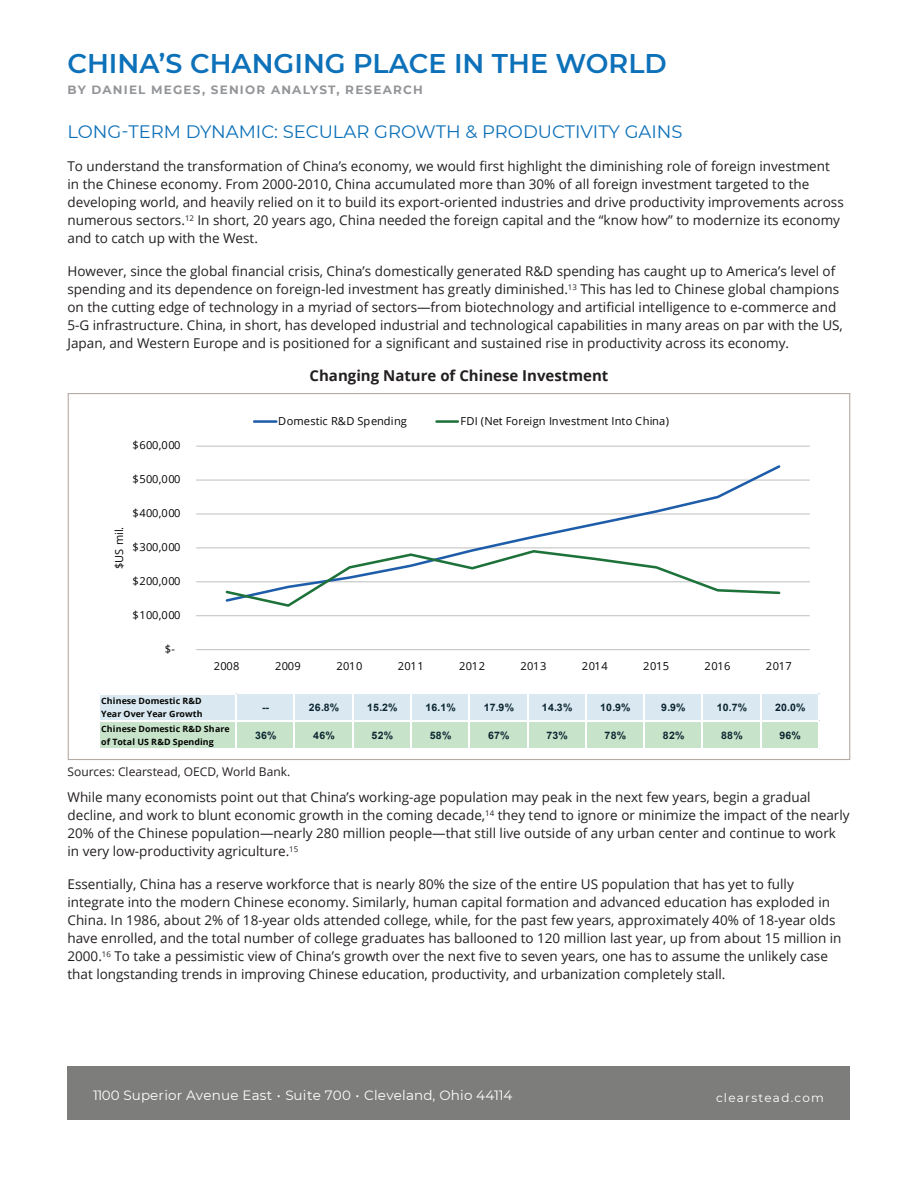
<style>
.page{position:relative;width:918px;height:1188px;background:#fff}
.page>*{position:absolute;margin:0;border:0;box-sizing:border-box;transform-origin:0 0}
.t1{font:600 27px "Montserrat";color:#0d71b9}
.t2{font:18px "Montserrat";color:#0d71b9}
.t3{font:700 15px "Open Sans";color:#231f20}
.t4{font:13.5px/18px "Open Sans";color:#231f20}
.t5{font:13.5px "Montserrat";letter-spacing:.015em;color:#fff}
.t6{font:700 12px "Montserrat";letter-spacing:.1em;color:#939598}
.t7{font:12px "Open Sans";color:#231f20}
.t8{font:12px "Montserrat";letter-spacing:.105em;color:#fff}
.t9{font:11.1px "Open Sans";color:#040503}
.t10{font:10.95px "Open Sans";letter-spacing:.025em;color:#040503}
.t11{font:10.95px "Open Sans";color:#040503}
.t12{font:700 10.35px "Arial";letter-spacing:.025em;color:#0c2631}
.t13{font:700 8.7px/13px "Open Sans";letter-spacing:.005em;color:#040503}
</style>
<div class="page">
<div style="left:68px;top:1066px;width:782px;height:54px;background:#7d7e7c"></div>
<hr style="left:196px;top:615px;width:614px;height:1px;background:#bfbebe">
<hr style="left:196px;top:581px;width:614px;height:1px;background:#bfbebe">
<hr style="left:196px;top:547px;width:614px;height:1px;background:#bfbebe">
<hr style="left:196px;top:514px;width:614px;height:1px;background:#bfbebe">
<hr style="left:196px;top:480px;width:614px;height:1px;background:#bfbebe">
<hr style="left:196px;top:446px;width:614px;height:1px;background:#bfbebe">
<hr style="left:196px;top:649px;width:614px;height:1px;background:#bfbebe">
<svg style="left:224px;top:465px;width:559px;height:118px"></svg>
<svg style="left:224px;top:549px;width:558px;height:58px"></svg>
<hr style="left:254px;top:420px;width:22px;height:3px;background:#1e5daa">
<hr style="left:437px;top:420px;width:21px;height:3px;background:#1c7239">
<div style="left:100px;top:694px;width:719px;height:27px;background:#dae9f1"></div>
<div style="left:100px;top:721px;width:719px;height:28px;background:#c7e4ca"></div>
<hr style="left:99px;top:694px;width:138px;height:1px;background:#fff">
<hr style="left:237px;top:694px;width:582px;height:1px;background:#fff">
<hr style="left:100px;top:720px;width:719px;height:1px;background:#fff">
<hr style="left:236px;top:695px;width:1px;height:54px;background:#fff">
<hr style="left:294px;top:694px;width:1px;height:55px;background:#fff">
<hr style="left:352px;top:694px;width:1px;height:55px;background:#fff">
<hr style="left:410px;top:694px;width:2px;height:55px;background:#fff">
<hr style="left:469px;top:694px;width:1px;height:55px;background:#fff">
<hr style="left:527px;top:694px;width:1px;height:55px;background:#fff">
<hr style="left:585px;top:694px;width:1px;height:55px;background:#fff">
<hr style="left:644px;top:694px;width:1px;height:55px;background:#fff">
<hr style="left:702px;top:694px;width:1px;height:55px;background:#fff">
<hr style="left:760px;top:694px;width:1px;height:55px;background:#fff">
<hr style="left:100px;top:748px;width:719px;height:1px;background:#fff">
<hr style="left:818px;top:694px;width:1px;height:55px;background:#fff">
<h1 class="t1" style="left:68px;top:45px;width:601px">CHINA’S CHANGING PLACE IN THE WORLD</h1>
<p class="t6" style="left:68px;top:81px;width:357px">BY DANIEL MEGES, SENIOR ANALYST, RESEARCH</p>
<h2 class="t2" style="left:68px;top:120px;width:617px">LONG-TERM DYNAMIC: SECULAR GROWTH &amp; PRODUCTIVITY GAINS</h2>
<p class="t4" style="left:68px;top:157px;width:778px">To understand the transformation of China’s economy, we would first highlight the diminishing role of foreign investment in the Chinese economy. From 2000-2010, China accumulated more than 30% of all foreign investment targeted to the developing world, and heavily relied on it to build its export-oriented industries and drive productivity improvements across numerous sectors.<sup>12</sup> In short, 20 years ago, China needed the foreign capital and the “know how” to modernize its economy and to catch up with the West.</p>
<p class="t4" style="left:67px;top:262px;width:777px">However, since the global financial crisis, China’s domestically generated R&amp;D spending has caught up to America’s level of spending and its dependence on foreign-led investment has greatly diminished.<sup>13</sup> This has led to Chinese global champions on the cutting edge of technology in a myriad of sectors—from biotechnology and artificial intelligence to e-commerce and 5-G infrastructure. China, in short, has developed industrial and technological capabilities in many areas on par with the US, Japan, and Western Europe and is positioned for a significant and sustained rise in productivity across its economy.</p>
<p class="t3" style="left:310px;top:365px;width:300px">Changing Nature of Chinese Investment</p>
<p class="t10" style="left:133px;top:438px;width:50px">$600,000</p>
<p class="t10" style="left:133px;top:472px;width:50px">$500,000</p>
<p class="t9" style="left:111px;top:569px;width:43px;rotate:-90deg">$US mil.</p>
<p class="t10" style="left:133px;top:506px;width:50px">$400,000</p>
<p class="t10" style="left:133px;top:540px;width:50px">$300,000</p>
<p class="t10" style="left:133px;top:574px;width:50px">$200,000</p>
<p class="t10" style="left:133px;top:608px;width:50px">$100,000</p>
<p class="t10" style="left:165px;top:641px;width:12px">$-</p>
<p class="t11" style="left:278px;top:414px;width:130px">Domestic R&amp;D Spending</p>
<p class="t10" style="left:461px;top:414px;width:210px">FDI (Net Foreign Investment Into China)</p>
<p class="t10" style="left:214px;top:658px;width:27px">2008</p>
<p class="t10" style="left:275px;top:658px;width:27px">2009</p>
<p class="t10" style="left:336px;top:658px;width:27px">2010</p>
<p class="t10" style="left:398px;top:658px;width:27px">2011</p>
<p class="t10" style="left:459px;top:658px;width:27px">2012</p>
<p class="t10" style="left:521px;top:658px;width:27px">2013</p>
<p class="t10" style="left:582px;top:658px;width:27px">2014</p>
<p class="t10" style="left:643px;top:658px;width:27px">2015</p>
<p class="t10" style="left:705px;top:658px;width:27px">2016</p>
<p class="t10" style="left:766px;top:658px;width:27px">2017</p>
<p class="t13" style="left:101px;top:694px;width:103px">Chinese Domestic R&amp;D<br>Year Over Year Growth</p>
<p class="t12" style="left:262px;top:701px;width:8px">--</p>
<p class="t12" style="left:309px;top:701px;width:32px">26.8%</p>
<p class="t12" style="left:367px;top:701px;width:32px">15.2%</p>
<p class="t12" style="left:425px;top:701px;width:32px">16.1%</p>
<p class="t12" style="left:484px;top:701px;width:32px">17.9%</p>
<p class="t12" style="left:542px;top:701px;width:32px">14.3%</p>
<p class="t12" style="left:600px;top:701px;width:32px">10.9%</p>
<p class="t12" style="left:661px;top:701px;width:26px">9.9%</p>
<p class="t12" style="left:717px;top:701px;width:32px">10.7%</p>
<p class="t12" style="left:775px;top:701px;width:32px">20.0%</p>
<p class="t13" style="left:101px;top:722px;width:130px">Chinese Domestic R&amp;D Share of Total US R&amp;D Spending</p>
<p class="t12" style="left:255px;top:728px;width:23px">36%</p>
<p class="t12" style="left:313px;top:728px;width:23px">46%</p>
<p class="t12" style="left:372px;top:728px;width:23px">52%</p>
<p class="t12" style="left:430px;top:728px;width:23px">58%</p>
<p class="t12" style="left:488px;top:728px;width:23px">67%</p>
<p class="t12" style="left:546px;top:728px;width:23px">73%</p>
<p class="t12" style="left:605px;top:728px;width:23px">78%</p>
<p class="t12" style="left:663px;top:728px;width:23px">82%</p>
<p class="t12" style="left:721px;top:728px;width:23px">88%</p>
<p class="t12" style="left:779px;top:728px;width:23px">96%</p>
<p class="t7" style="left:68px;top:763px;width:224px">Sources: Clearstead, OECD, World Bank.</p>
<p class="t4" style="left:68px;top:788px;width:784px">While many economists point out that China’s working-age population may peak in the next few years, begin a gradual decline, and work to blunt economic growth in the coming decade,<sup>14</sup> they tend to ignore or minimize the impact of the nearly 20% of the Chinese population—nearly 280 million people—that still live outside of any urban center and continue to work in very low-productivity agriculture.<sup>15</sup></p>
<p class="t4" style="left:67px;top:875px;width:776px">Essentially, China has a reserve workforce that is nearly 80% the size of the entire US population that has yet to fully integrate into the modern Chinese economy. Similarly, human capital formation and advanced education has exploded in China. In 1986, about 2% of 18-year olds attended college, while, for the past few years, approximately 40% of 18-year olds have enrolled, and the total number of college graduates has ballooned to 120 million last year, up from about 15 million in 2000.<sup>16</sup> To take a pessimistic view of China’s growth over the next five to seven years, one has to assume the unlikely case that longstanding trends in improving Chinese education, productivity, and urbanization completely stall.</p>
<p class="t5" style="left:93px;top:1086px;width:421px">1100 Superior Avenue East • Suite 700 • Cleveland, Ohio 44114</p>
<p class="t8" style="left:716px;top:1090px;width:110px">clearstead.com</p>
</div>
